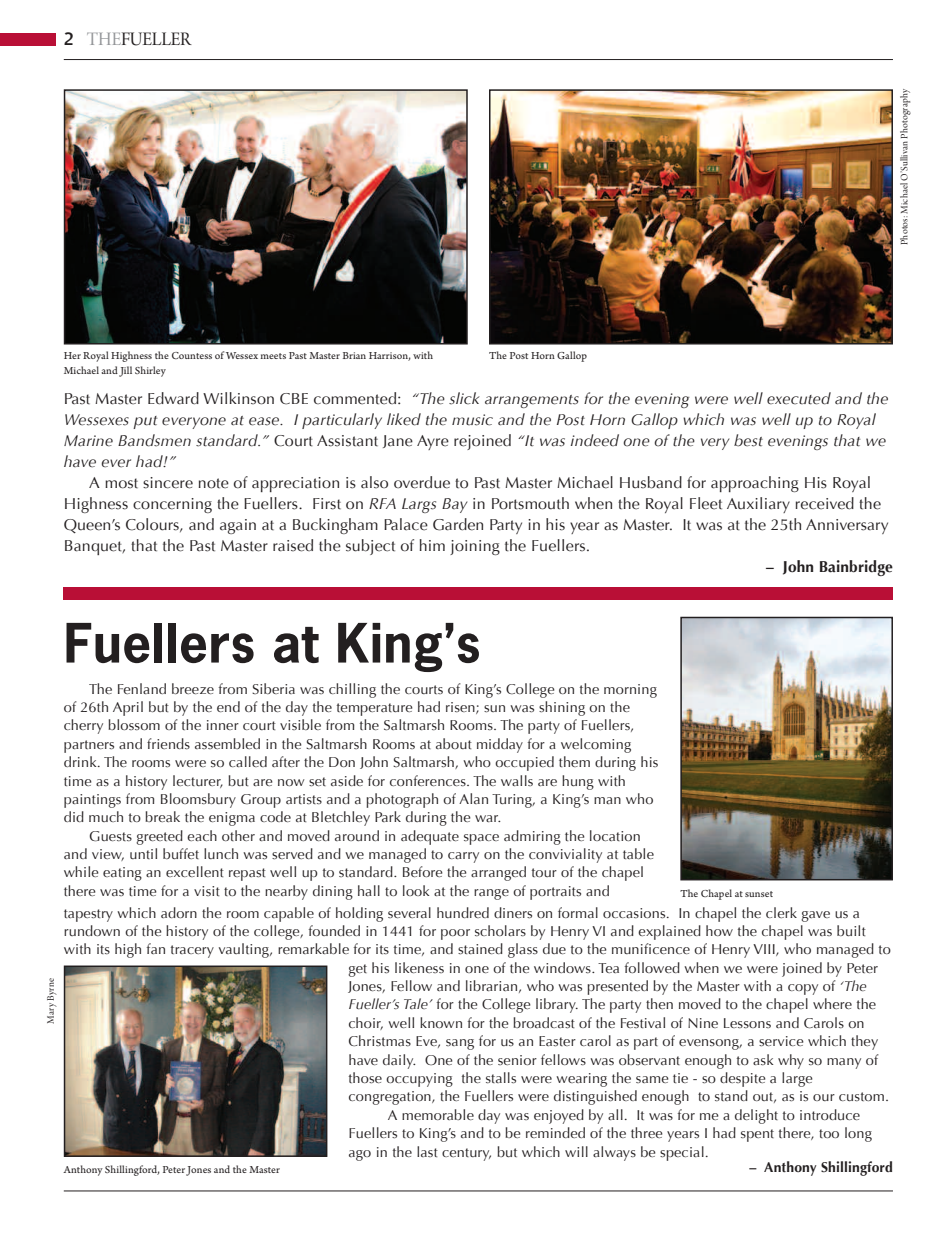
<style>
.page{position:relative;width:944px;height:1242px;background:#fff}
.page>*{position:absolute;margin:0;border:0;box-sizing:border-box;transform-origin:0 0}
.t1{font:700 51px "News Gothic";letter-spacing:.01em;color:#231f20}
.t2{font:20.25px "Arno Pro Display";letter-spacing:-.01em;color:#231f20;scale:.94 1}
.t3{font:15.75px/21px "Optima";letter-spacing:.01em;color:#231f20}
.t4{font:italic 15.75px/21px "Optima";letter-spacing:.01em;color:#231f20}
.t5{font:700 15.75px "Optima";letter-spacing:.01em;color:#231f20}
.t6{font:14.25px/18.3px "Optima";letter-spacing:.01em;color:#231f20}
.t7{font:700 14.25px "Optima";letter-spacing:.01em;color:#231f20}
.t8{font:11.25px/15px "Arno Pro Sm Text";letter-spacing:.005em;color:#231f20}
.t9{font:10.5px "Arno Pro Display";letter-spacing:.02em;color:#231f20}
.s1{font-family:"Euphemia UCAS";font-weight:700;font-size:16.35px}
.s2{color:#939598}
.s3{font-style:normal}
.s4{font-style:italic}
</style>
<div class="page">
<div style="left:0;top:33px;width:55px;height:13px;background:#b90f36"></div>
<hr style="left:64px;top:59px;width:829px;height:1px;background:#231f20">
<hr style="left:64px;top:1190px;width:829px;height:1px;background:#231f20">
<div style="left:64px;top:587px;width:829px;height:13px;background:#b90f36"></div>
<img style="left:683px;top:620px;width:207px;height:257px">
<div style="left:680px;top:617px;width:213px;height:263px;border:2px solid #231f20"></div>
<img style="left:492px;top:92px;width:398px;height:249px">
<div style="left:489px;top:89px;width:404px;height:255px;border:2px solid #231f20"></div>
<img style="left:67px;top:968px;width:257px;height:186px">
<div style="left:64px;top:965px;width:263px;height:192px;border:2px solid #231f20"></div>
<img style="left:67px;top:92px;width:398px;height:249px">
<div style="left:64px;top:89px;width:404px;height:255px;border:2px solid #231f20"></div>
<h2 class="t2" style="left:64px;top:31px;width:137px"><span class="s1">2</span> <span class="s2">THE</span>FUELLER</h2>
<p class="t8" style="left:64px;top:348px;width:371px">Her Royal Highness the Countess of Wessex meets Past Master Brian Harrison, with<br>Michael and Jill Shirley</p>
<p class="t8" style="left:489px;top:348px;width:100px">The Post Horn Gallop</p>
<p class="t9" style="left:900px;top:245px;width:157px;rotate:-90deg">Photos: Michael O’Sullivan Photography</p>
<p class="t4" style="left:64px;top:388px;width:826px"><span class="s3">Past Master Edward Wilkinson CBE commented:</span> “The slick arrangements for the evening were well executed and the Wessexes put everyone at ease. I particularly liked the music and the Post Horn Gallop which was well up to Royal Marine Bandsmen standard.” <span class="s3">Court Assistant Jane Ayre rejoined</span> “It was indeed one of the very best evenings that we have ever had!”</p>
<p class="t3" style="left:64px;top:472px;width:826px;text-indent:26px">A most sincere note of appreciation is also overdue to Past Master Michael Husband for approaching His Royal Highness concerning the Fuellers. First on <span class="s4">RFA Largs Bay</span> in Portsmouth when the Royal Fleet Auxiliary received the Queen’s Colours, and again at a Buckingham Palace Garden Party in his year as Master. It was at the 25th Anniversary Banquet, that the Past Master raised the subject of him joining the Fuellers.</p>
<p class="t5" style="left:766px;top:557px;width:128px">– John Bainbridge</p>
<h1 class="t1" style="left:64px;top:615px;width:418px">Fuellers at King’s</h1>
<p class="t6" style="left:64px;top:680px;width:596px;text-indent:26px">The Fenland breeze from Siberia was chilling the courts of King’s College on the morning of 26th April but by the end of the day the temperature had risen; sun was shining on the cherry blossom of the inner court visible from the Saltmarsh Rooms. The party of Fuellers, partners and friends assembled in the Saltmarsh Rooms at about midday for a welcoming drink. The rooms were so called after the Don John Saltmarsh, who occupied them during his time as a history lecturer, but are now set aside for conferences. The walls are hung with paintings from Bloomsbury Group artists and a photograph of Alan Turing, a King’s man who did much to break the enigma code at Bletchley Park during the war.</p>
<p class="t6" style="left:64px;top:826px;width:592px;text-indent:26px">Guests greeted each other and moved around in adequate space admiring the location and view, until buffet lunch was served and we managed to carry on the conviviality at table while eating an excellent repast well up to standard. Before the arranged tour of the chapel there was time for a visit to the nearby dining hall to look at the range of portraits and</p>
<p class="t6" style="left:64px;top:903px;width:798px">tapestry which adorn the room capable of holding several hundred diners on formal occasions. In chapel the clerk gave us a</p>
<p class="t6" style="left:64px;top:922px;width:803px">rundown of the history of the college, founded in 1441 for poor scholars by Henry VI and explained how the chapel was built</p>
<p class="t6" style="left:64px;top:940px;width:829px">with its high fan tracery vaulting, remarkable for its time, and stained glass due to the munificence of Henry VIII, who managed to</p>
<p class="t6" style="left:348px;top:959px;width:531px">get his likeness in one of the windows. Tea followed when we were joined by Peter</p>
<p class="t6" style="left:348px;top:977px;width:520px">Jones, Fellow and librarian, who was presented by the Master with a copy of <span class="s4">‘The</span></p>
<p class="t6" style="left:348px;top:995px;width:529px"><span class="s4">Fueller’s Tale’</span> for the College library. The party then moved to the chapel where the</p>
<p class="t6" style="left:348px;top:1014px;width:518px">choir, well known for the broadcast of the Festival of Nine Lessons and Carols on</p>
<p class="t6" style="left:348px;top:1032px;width:531px">Christmas Eve, sang for us an Easter carol as part of evensong, a service which they</p>
<p class="t6" style="left:348px;top:1051px;width:531px">have daily. One of the senior fellows was observant enough to ask why so many of</p>
<p class="t6" style="left:348px;top:1069px;width:466px">those occupying the stalls were wearing the same tie - so despite a large</p>
<p class="t6" style="left:348px;top:1087px;width:542px">congregation, the Fuellers were distinguished enough to stand out, as is our custom.</p>
<p class="t6" style="left:388px;top:1106px;width:474px">A memorable day was enjoyed by all. It was for me a delight to introduce</p>
<p class="t6" style="left:348px;top:1124px;width:525px">Fuellers to King’s and to be reminded of the three years I had spent there, too long</p>
<p class="t6" style="left:348px;top:1142px;width:362px">ago in the last century, but which will always be special.</p>
<p class="t7" style="left:750px;top:1159px;width:145px">– Anthony Shillingford</p>
<p class="t8" style="left:680px;top:886px;width:94px">The Chapel at sunset</p>
<p class="t9" style="left:47px;top:1023px;width:47px;rotate:-90deg">Mary Byrne</p>
<p class="t8" style="left:64px;top:1163px;width:218px">Anthony Shillingford, Peter Jones and the Master</p>
</div>
